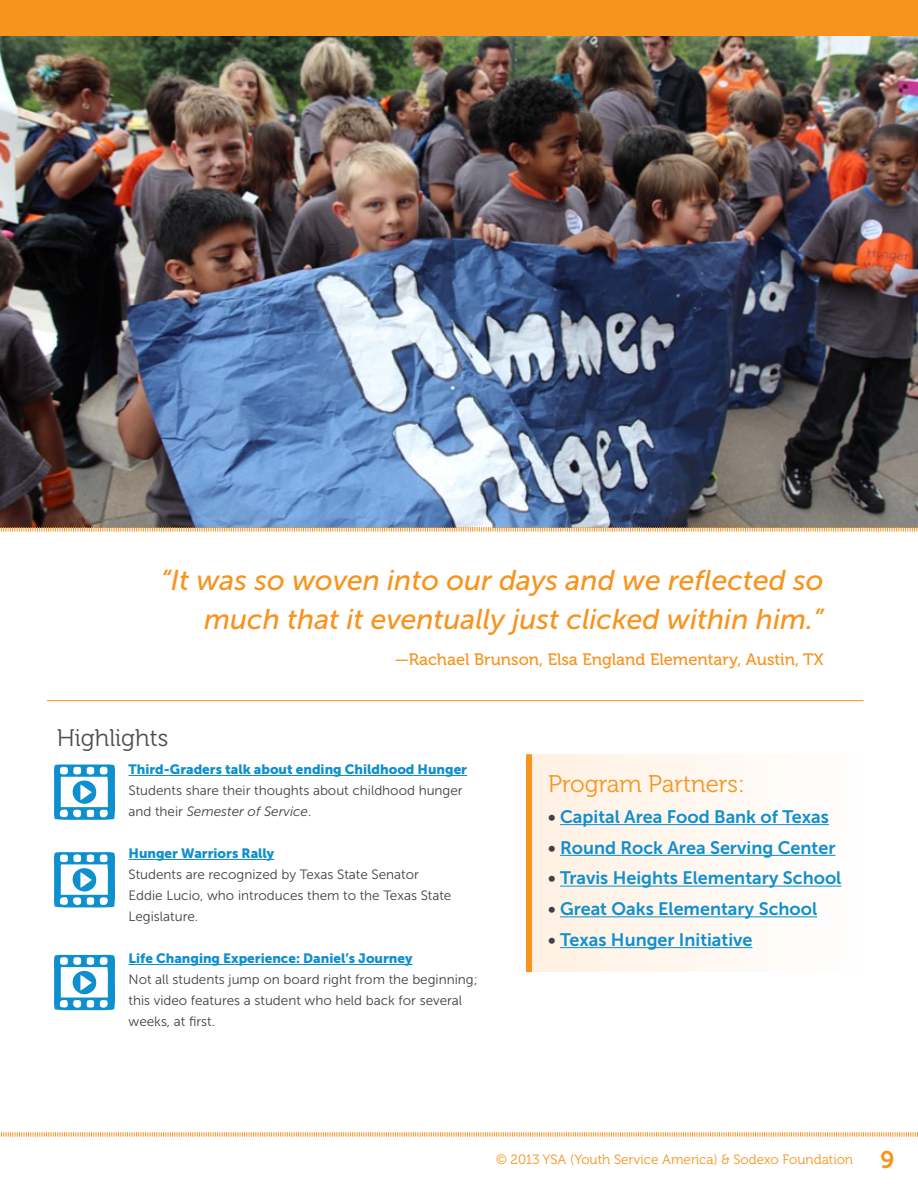
<style>
.page{position:relative;width:918px;height:1188px;background:#fff}
.page>*{position:absolute;margin:0;border:0;box-sizing:border-box;transform-origin:0 0}
.t1{font:italic 28.5px/39px "Museo Sans 500";color:#f7941e;text-align:right}
.t2{font:24px "Museo 300";color:#f7941e}
.t3{font:24px "Museo 300";color:#4d4d4f}
.t4{font:18px "Museo Sans 700";color:#0e8fce}
.t5{font:16.5px "Museo 500";color:#f7941e}
.t6{font:13.5px/21px "Museo Sans 300";color:#414042}
.t7{font:13.5px "Museo Sans 900";color:#0e8fce}
.t8{font:13.5px "Museo 300";color:#f7941e}
.s1{font-style:italic}
.s2{color:#414042}
.s3{font-family:"Museo 700";font-size:24px}
</style>
<div class="page">
<svg style="left:1px;top:1132px;width:917px;height:5px"></svg>
<div style="left:0;top:0;width:918px;height:37px;background:#f7941e"></div>
<hr style="left:129px;top:775px;width:338px;height:1px;background:#0e8fce">
<hr style="left:129px;top:859px;width:145px;height:1px;background:#0e8fce">
<hr style="left:129px;top:964px;width:283px;height:1px;background:#0e8fce">
<div style="left:528px;top:755px;width:333px;height:217px;background:linear-gradient(to right,#fdf0e1,#fdfefe)"></div>
<div style="left:526px;top:754px;width:6px;height:218px;background:#f7941e"></div>
<hr style="left:560px;top:824px;width:269px;height:1px;background:#0e8fce">
<hr style="left:560px;top:855px;width:275px;height:1px;background:#0e8fce">
<hr style="left:560px;top:886px;width:281px;height:1px;background:#0e8fce">
<hr style="left:560px;top:916px;width:257px;height:1px;background:#0e8fce">
<hr style="left:560px;top:947px;width:192px;height:1px;background:#0e8fce">
<hr style="left:47px;top:700px;width:816px;height:1px;background:#f7941e">
<img style="left:0;top:37px;width:918px;height:489px">
<img style="left:0;top:526px;width:918px;height:6px">
<svg style="left:54px;top:764px;width:61px;height:56px"></svg>
<svg style="left:54px;top:852px;width:61px;height:56px"></svg>
<svg style="left:54px;top:954px;width:61px;height:57px"></svg>
<h1 class="t1" style="left:160px;top:561px;width:665px">“It was so woven into our days and we reflected so much that it eventually just clicked within him.”</h1>
<p class="t5" style="left:395px;top:650px;width:430px">—Rachael Brunson, Elsa England Elementary, Austin, TX</p>
<h2 class="t3" style="left:57px;top:725px;width:113px">Highlights</h2>
<p class="t7" style="left:129px;top:762px;width:340px">Third-Graders talk about ending Childhood Hunger</p>
<p class="t6" style="left:129px;top:780px;width:336px">Students share their thoughts about childhood hunger and their <span class="s1">Semester of Service</span>.</p>
<p class="t7" style="left:129px;top:846px;width:147px">Hunger Warriors Rally</p>
<p class="t6" style="left:129px;top:864px;width:324px">Students are recognized by Texas State Senator<br>Eddie Lucio, who introduces them to the Texas State<br>Legislature.</p>
<p class="t7" style="left:129px;top:951px;width:285px">Life Changing Experience: Daniel’s Journey</p>
<p class="t6" style="left:129px;top:969px;width:351px">Not all students jump on board right from the beginning; this video features a student who held back for several weeks, at first.</p>
<h2 class="t2" style="left:548px;top:771px;width:198px">Program Partners:</h2>
<h3 class="t4" style="left:548px;top:807px;width:282px"><span class="s2">•</span> Capital Area Food Bank of Texas</h3>
<h3 class="t4" style="left:548px;top:837px;width:289px"><span class="s2">•</span> Round Rock Area Serving Center</h3>
<h3 class="t4" style="left:548px;top:868px;width:295px"><span class="s2">•</span> Travis Heights Elementary School</h3>
<h3 class="t4" style="left:548px;top:899px;width:270px"><span class="s2">•</span> Great Oaks Elementary School</h3>
<h3 class="t4" style="left:548px;top:930px;width:206px"><span class="s2">•</span> Texas Hunger I nitiative</h3>
<p class="t8" style="left:496px;top:1153px;width:400px">© 2013 YSA (Youth Service America) &amp; Sodexo Foundation <span class="s3">9</span></p>
</div>
